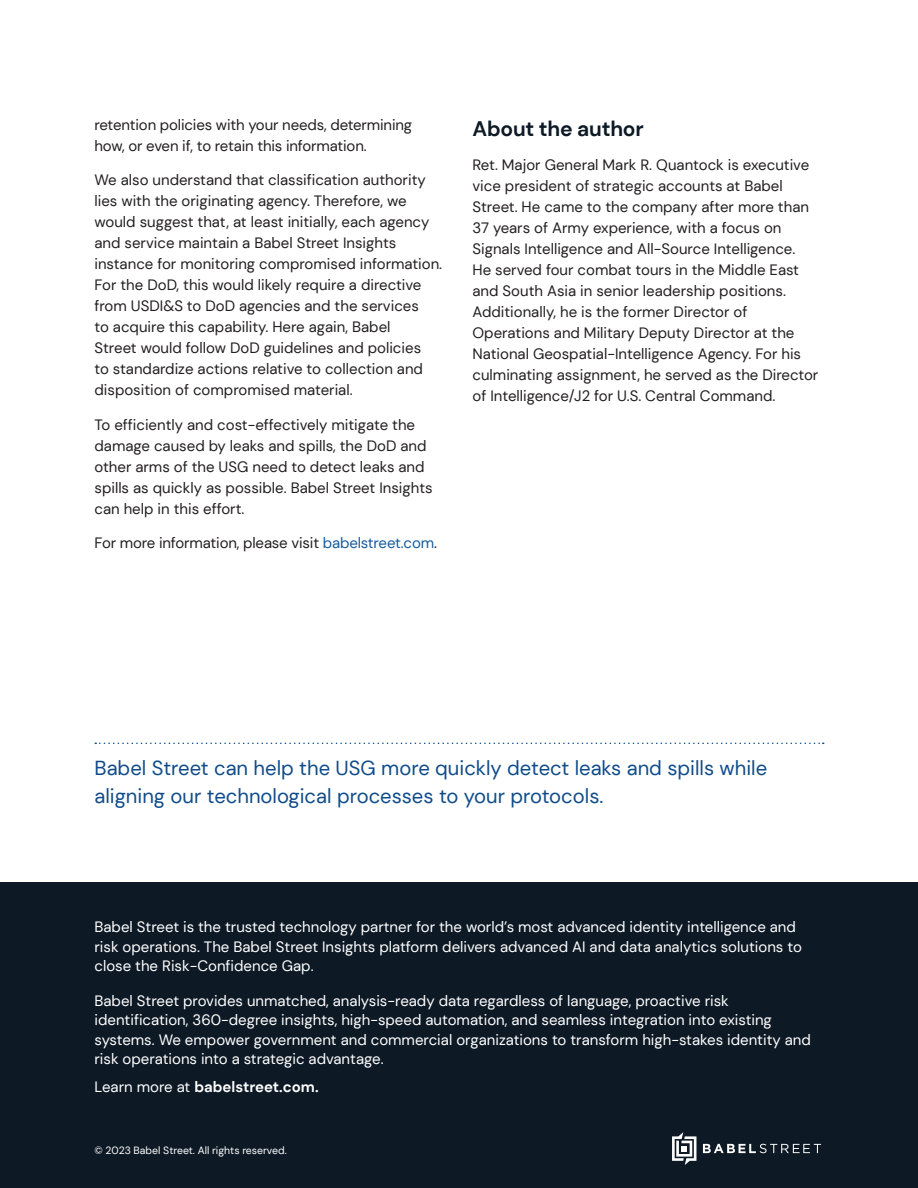
<style>
.page{position:relative;width:918px;height:1188px;background:#fff}
.page>*{position:absolute;margin:0;border:0;box-sizing:border-box;transform-origin:0 0}
.t1{font:700 21px "DM Sans";letter-spacing:-.01em;color:#0d1925}
.Body_Paragraphs{font:20.25px/28.5px "DM Sans";color:#104c89}
.t2{font:15px/21px "DM Sans";color:#231f20}
.t3{font:15px/19.5px "DM Sans";color:#fff}
.t4{font:700 15px "DM Sans";color:#fff}
.t5{font:10.5px "DM Sans";color:#fff}
.s1{color:#175d9e}
.s2{font-weight:400}
</style>
<div class="page">
<div style="left:0;top:882px;width:918px;height:306px;background:#0d1925"></div>
<svg style="left:703px;top:1144px;width:118px;height:9px"></svg>
<svg style="left:672px;top:1132px;width:24px;height:33px"></svg>
<svg style="left:95px;top:743px;width:729px;height:1px"></svg>
<p class="t2" style="left:94px;top:114px;width:319px">retention policies with your needs, determining how, or even if, to retain this information.</p>
<p class="t2" style="left:94px;top:169px;width:349px">We also understand that classification authority lies with the originating agency. Therefore, we would suggest that, at least initially, each agency and service maintain a Babel Street Insights instance for monitoring compromised information.<br>For the DoD, this would likely require a directive from USDI&amp;S to DoD agencies and the services<br>to acquire this capability. Here again, Babel<br>Street would follow DoD guidelines and policies<br>to standardize actions relative to collection and disposition of compromised material.</p>
<p class="t2" style="left:94px;top:414px;width:340px">To efficiently and cost-effectively mitigate the damage caused by leaks and spills, the DoD and other arms of the USG need to detect leaks and spills as quickly as possible. Babel Street Insights can help in this effort.</p>
<p class="t2" style="left:94px;top:532px;width:344px">For more information, please visit <span class="s1">babelstreet.com</span>.</p>
<p class="t1" style="left:472px;top:115px;width:173px">About the author</p>
<p class="t2" style="left:472px;top:154px;width:347px">Ret. Major General Mark R. Quantock is executive vice president of strategic accounts at Babel Street. He came to the company after more than 37 years of Army experience, with a focus on Signals Intelligence and All-Source Intelligence.<br>He served four combat tours in the Middle East and South Asia in senior leadership positions.<br>Additionally, he is the former Director of Operations and Military Deputy Director at the National Geospatial-Intelligence Agency. For his culminating assignment, he served as the Director of Intelligence/J2 for U.S. Central Command.</p>
<p class="Body_Paragraphs" style="left:94px;top:753px;width:674px">Babel Street can help the USG more quickly detect leaks and spills while aligning our technological processes to your protocols.</p>
<p class="t3" style="left:94px;top:917px;width:709px">Babel Street is the trusted technology partner for the world’s most advanced identity intelligence and risk operations. The Babel Street Insights platform delivers advanced AI and data analytics solutions to close the Risk-Confidence Gap.</p>
<p class="t3" style="left:94px;top:991px;width:718px">Babel Street provides unmatched, analysis-ready data regardless of language, proactive risk identification, 360-degree insights, high-speed automation, and seamless integration into existing systems. We empower government and commercial organizations to transform high-stakes identity and risk operations into a strategic advantage.</p>
<p class="t4" style="left:94px;top:1077px;width:226px"><span class="s2">Learn more at</span> babelstreet.com.</p>
<p class="t5" style="left:94px;top:1144px;width:194px">© 2023 Babel Street. All rights reserved.</p>
</div>
